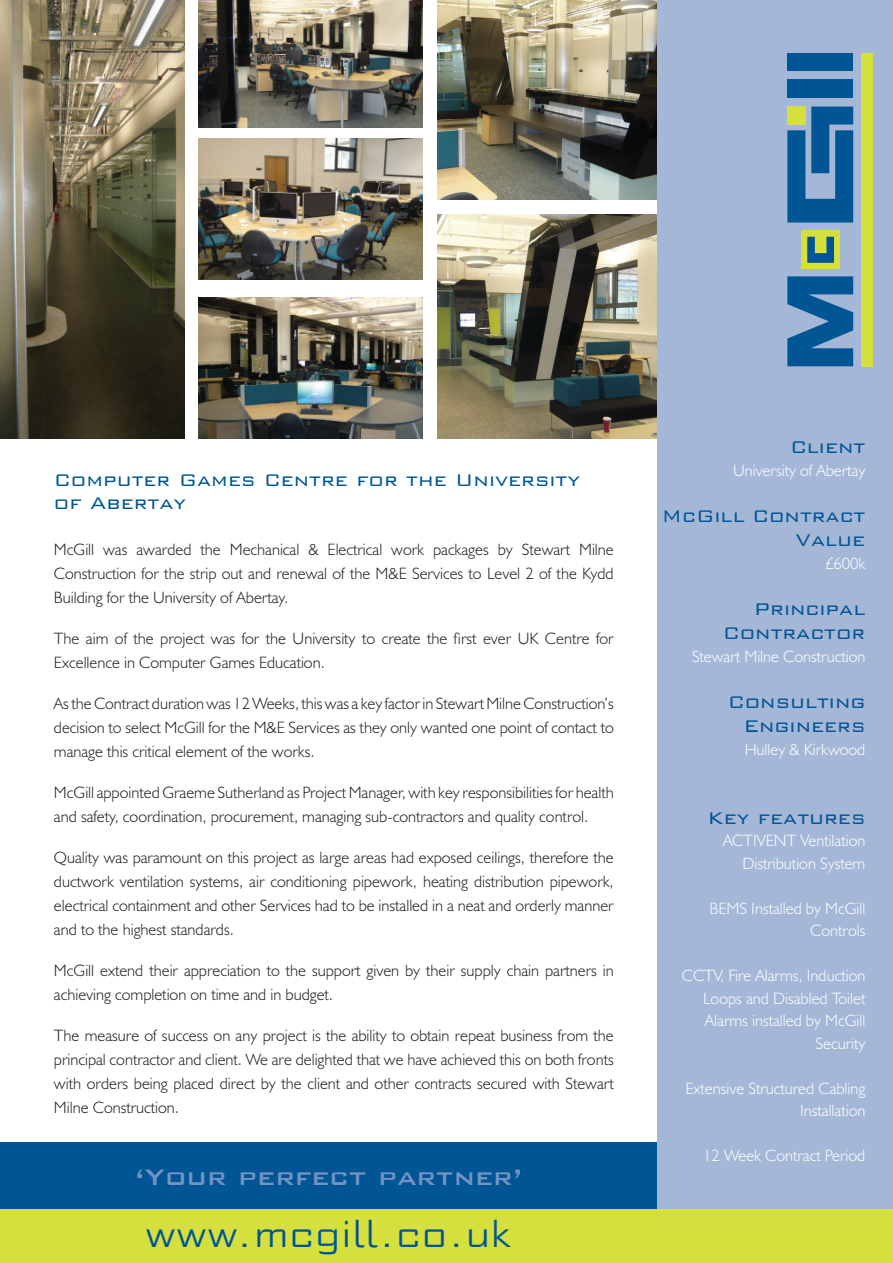
<style>
.page{position:relative;width:893px;height:1263px;background:#fff}
.page>*{position:absolute;margin:0;border:0;box-sizing:border-box;transform-origin:0 0}
.t1{font:300 36.3px "Morris Sans Com";color:#005594}
.t2{font:500 30px "Bank Gothic";color:#7393c1}
.t3{font:300 22.5px/24px "Bank Gothic";color:#005595;text-align:right}
.t4{font:300 16.5px/24px "Humanist 521 BT";color:#231f20;text-align:justify}
.t5{font:300 16.5px/22.5px "Humanist 521 BT";color:#fff;text-align:right}
</style>
<div class="page">
<img style="left:438px;top:0;width:219px;height:200px">
<img style="left:198px;top:0;width:225px;height:127px">
<img style="left:438px;top:214px;width:219px;height:224px">
<div style="left:0;top:1142px;width:663px;height:67px;background:#005595"></div>
<div style="left:657px;top:0;width:236px;height:1263px;background:#a4b7d7"></div>
<div style="left:0;top:1209px;width:893px;height:54px;background:#d5df3e"></div>
<div style="left:862px;top:53px;width:11px;height:313px;background:#d5df3e"></div>
<div style="left:801px;top:231px;width:39px;height:38px;background:#d5df3e"></div>
<div style="left:787px;top:80px;width:66px;height:18px;background:#005595"></div>
<div style="left:787px;top:53px;width:66px;height:18px;background:#005595"></div>
<svg style="left:787px;top:276px;width:66px;height:90px"></svg>
<svg style="left:807px;top:237px;width:27px;height:26px"></svg>
<svg style="left:787px;top:107px;width:66px;height:116px"></svg>
<img style="left:198px;top:139px;width:225px;height:140px">
<img style="left:198px;top:298px;width:225px;height:140px">
<img style="left:0;top:0;width:184px;height:438px">
<h3 class="t3" style="left:54px;top:469px;width:527px;line-height:22.5px;text-align:left">Computer Games Centre for the University of Abertay</h3>
<p class="t4" style="left:54px;top:539px;width:561px">McGill was awarded the Mechanical &amp; Electrical work packages by Stewart Milne Construction for the strip out and renewal of the M&amp;E Services to Level 2 of the Kydd Building for the University of Abertay.</p>
<p class="t4" style="left:54px;top:628px;width:561px">The aim of the project was for the University to create the first ever UK Centre for<br>Excellence in Computer Games Education.</p>
<p class="t4" style="left:54px;top:693px;width:561px">As the Contract duration was 12 Weeks, this was a key factor in Stewart Milne Construction’s decision to select McGill for the M&amp;E Services as they only wanted one point of contact to manage this critical element of the works.</p>
<p class="t4" style="left:54px;top:782px;width:561px">McGill appointed Graeme Sutherland as Project Manager, with key responsibilities for health and safety, coordination, procurement, managing sub-contractors and quality control.</p>
<p class="t4" style="left:54px;top:847px;width:561px">Quality was paramount on this project as large areas had exposed ceilings, therefore the ductwork ventilation systems, air conditioning pipework, heating distribution pipework, electrical containment and other Services had to be installed in a neat and orderly manner and to the highest standards.</p>
<p class="t4" style="left:54px;top:960px;width:561px">McGill extend their appreciation to the support given by their supply chain partners in achieving completion on time and in budget.</p>
<p class="t4" style="left:54px;top:1025px;width:561px">The measure of success on any project is the ability to obtain repeat business from the principal contractor and client. We are delighted that we have achieved this on both fronts with orders being placed direct by the client and other contracts secured with Stewart Milne Construction.</p>
<h2 class="t2" style="left:135px;top:1161px;width:389px">‘Your perfect partner’</h2>
<h1 class="t1" style="left:145px;top:1219px;width:367px">www.mcgill.co.uk</h1>
<h3 class="t3" style="left:790px;top:435px;width:77px">Client</h3>
<p class="t5" style="left:733px;top:461px;width:134px">University of Abertay</p>
<h3 class="t3" style="left:662px;top:504px;width:205px">McGill Contract<br>Value</h3>
<p class="t5" style="left:825px;top:554px;width:42px">£600k</p>
<h3 class="t3" style="left:723px;top:597px;width:144px">Principal<br>Contractor</h3>
<p class="t5" style="left:692px;top:647px;width:175px">Stewart Milne Construction</p>
<h3 class="t3" style="left:728px;top:690px;width:139px">Consulting<br>Engineers</h3>
<p class="t5" style="left:745px;top:740px;width:122px">Hulley &amp; Kirkwood</p>
<h3 class="t3" style="left:707px;top:806px;width:159px">Key features</h3>
<p class="t5" style="left:723px;top:831px;width:144px">ACTIVENT Ventilation<br>Distribution System</p>
<p class="t5" style="left:709px;top:899px;width:157px">BEMS Installed by McGill<br>Controls</p>
<p class="t5" style="left:682px;top:966px;width:185px">CCTV, Fire Alarms, Induction<br>Loops and Disabled Toilet<br>Alarms installed by McGill<br>Security</p>
<p class="t5" style="left:685px;top:1079px;width:181px">Extensive Structured Cabling<br>Installation</p>
<p class="t5" style="left:703px;top:1146px;width:164px">12 Week Contract Period</p>
</div>
